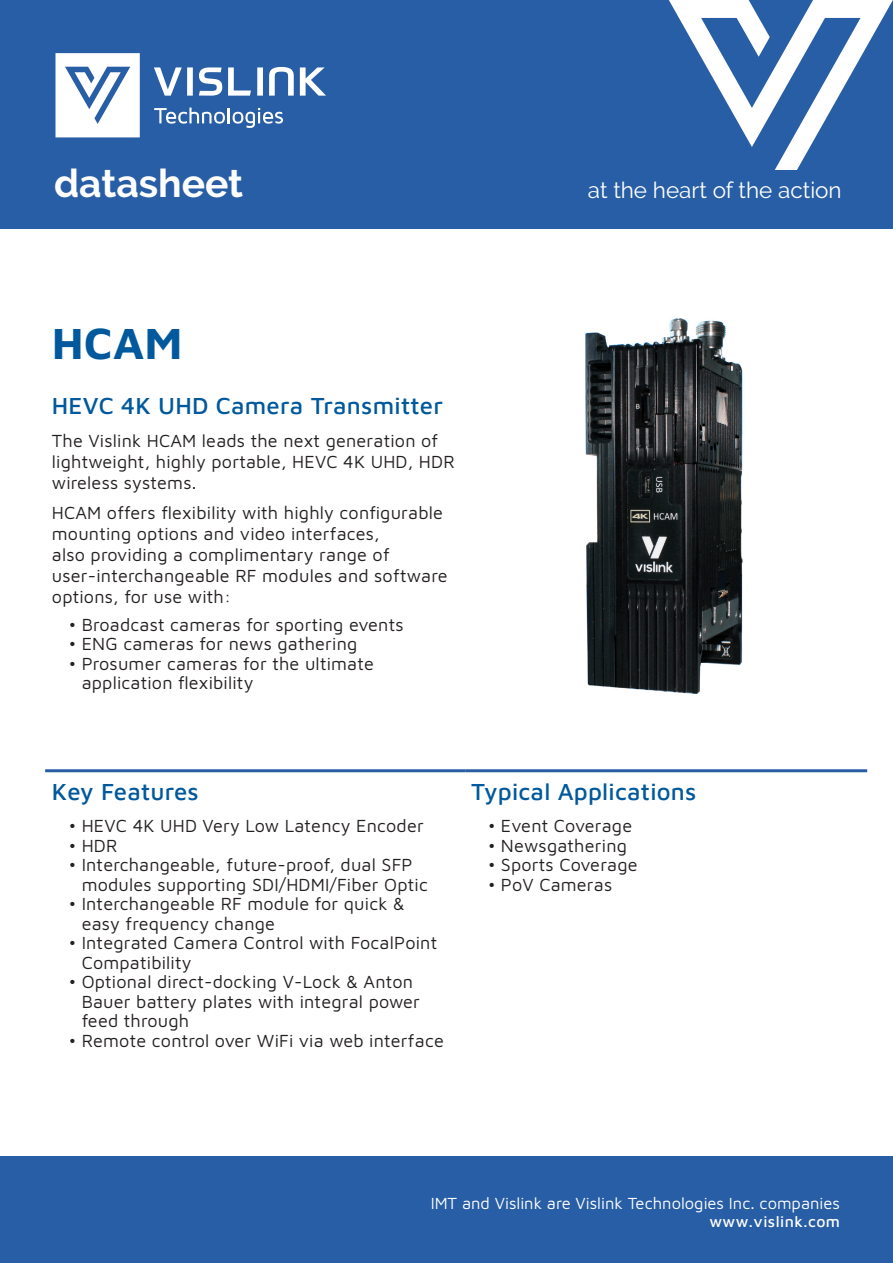
<style>
.page{position:relative;width:893px;height:1263px;background:#fff}
.page>*{position:absolute;margin:0;border:0;box-sizing:border-box;transform-origin:0 0}
.Front_Page_Header{font:700 45px "Maven Pro";color:#00599c}
.t1{font:700 39px "Raleway";color:#fff}
.Front_Page_Sub_Heade{font:500 24px "Maven Pro";letter-spacing:.01em;color:#00599c}
.t2{font:22.5px "Raleway";color:#fff}
.Front_Page_Body{font:18px/21px "Maven Pro";letter-spacing:.01em;color:#231f20}
.t3{font:16.5px "Maven Pro";color:#fff}
.t4{font:500 15.75px "Maven Pro";letter-spacing:.03em;color:#fff}
</style>
<div class="page">
<div style="left:0;top:1157px;width:893px;height:106px;background:#285ea5"></div>
<div style="left:0;top:0;width:893px;height:228px;background:#285ea5"></div>
<svg style="left:669px;top:0;width:224px;height:170px"></svg>
<svg style="left:56px;top:53px;width:84px;height:84px;background:#dee6f1"></svg>
<svg style="left:154px;top:108px;width:129px;height:20px"></svg>
<svg style="left:154px;top:67px;width:28px;height:29px"></svg>
<div style="left:187px;top:67px;width:6px;height:29px;background:#fff"></div>
<svg style="left:199px;top:67px;width:23px;height:29px"></svg>
<svg style="left:228px;top:67px;width:23px;height:29px"></svg>
<div style="left:257px;top:67px;width:6px;height:29px;background:#fff"></div>
<svg style="left:269px;top:67px;width:25px;height:29px"></svg>
<svg style="left:300px;top:67px;width:26px;height:29px"></svg>
<hr style="left:45px;top:769px;width:420px;height:3px;background:#285ea5">
<hr style="left:465px;top:769px;width:402px;height:3px;background:#285ea5">
<img style="left:586px;top:318px;width:157px;height:376px">
<h2 class="t1" style="left:54px;top:161px;width:191px">datasheet</h2>
<p class="t2" style="left:588px;top:177px;width:255px">at the heart of the action</p>
<p class="Front_Page_Header" style="left:52px;top:313px;width:132px">HCAM</p>
<p class="Front_Page_Sub_Heade" style="left:52px;top:389px;width:393px">HEVC 4K UHD Camera Transmitter</p>
<p class="Front_Page_Body" style="left:52px;top:429px;width:404px">The Vislink HCAM leads the next generation of lightweight, highly portable, HEVC 4K UHD, HDR wireless systems.</p>
<p class="Front_Page_Body" style="left:52px;top:501px;width:397px">HCAM offers flexibility with highly configurable mounting options and video interfaces,<br>also providing a complimentary range of user‑interchangeable RF modules and software options, for use with:</p>
<p class="Front_Page_Body" style="left:69px;top:613px;width:336px">• Broadcast cameras for sporting events</p>
<p class="Front_Page_Body" style="left:69px;top:632px;width:290px">• ENG cameras for news gathering</p>
<p class="Front_Page_Body" style="left:82px;top:653px;width:294px;line-height:19.5px;text-indent:-13px">• Prosumer cameras for the ultimate application flexibility</p>
<p class="Front_Page_Sub_Heade" style="left:52px;top:775px;width:148px">Key Features</p>
<p class="Front_Page_Body" style="left:69px;top:814px;width:356px">• HEVC 4K UHD Very Low Latency Encoder</p>
<p class="Front_Page_Body" style="left:69px;top:834px;width:50px">• HDR</p>
<p class="Front_Page_Body" style="left:82px;top:854px;width:348px;line-height:19.5px;text-indent:-13px">• Interchangeable, future-proof, dual SFP modules supporting SDI/HDMI/Fiber Optic</p>
<p class="Front_Page_Body" style="left:82px;top:893px;width:325px;line-height:19.5px;text-indent:-13px">• Interchangeable RF module for quick &amp; easy frequency change</p>
<p class="Front_Page_Body" style="left:82px;top:932px;width:357px;line-height:19.5px;text-indent:-13px">• Integrated Camera Control with FocalPoint<br>Compatibility</p>
<p class="Front_Page_Body" style="left:82px;top:971px;width:340px;line-height:19.5px;text-indent:-13px">• Optional direct-docking V- Lock &amp; Anton<br>Bauer battery plates with integral power feed through</p>
<p class="Front_Page_Body" style="left:69px;top:1029px;width:376px">• Remote control over WiFi via web interface</p>
<p class="Front_Page_Sub_Heade" style="left:471px;top:775px;width:227px">Typical Applications</p>
<p class="Front_Page_Body" style="left:488px;top:814px;width:146px">• Event Coverage</p>
<p class="Front_Page_Body" style="left:488px;top:834px;width:140px">• Newsgathering</p>
<p class="Front_Page_Body" style="left:488px;top:853px;width:151px">• Sports Coverage</p>
<p class="Front_Page_Body" style="left:488px;top:873px;width:126px">• PoV Cameras</p>
<p class="t3" style="left:431px;top:1191px;width:411px">IMT and Vislink are Vislink Technologies Inc. companies</p>
<p class="t4" style="left:709px;top:1211px;width:132px">www.vislink.com</p>
</div>
